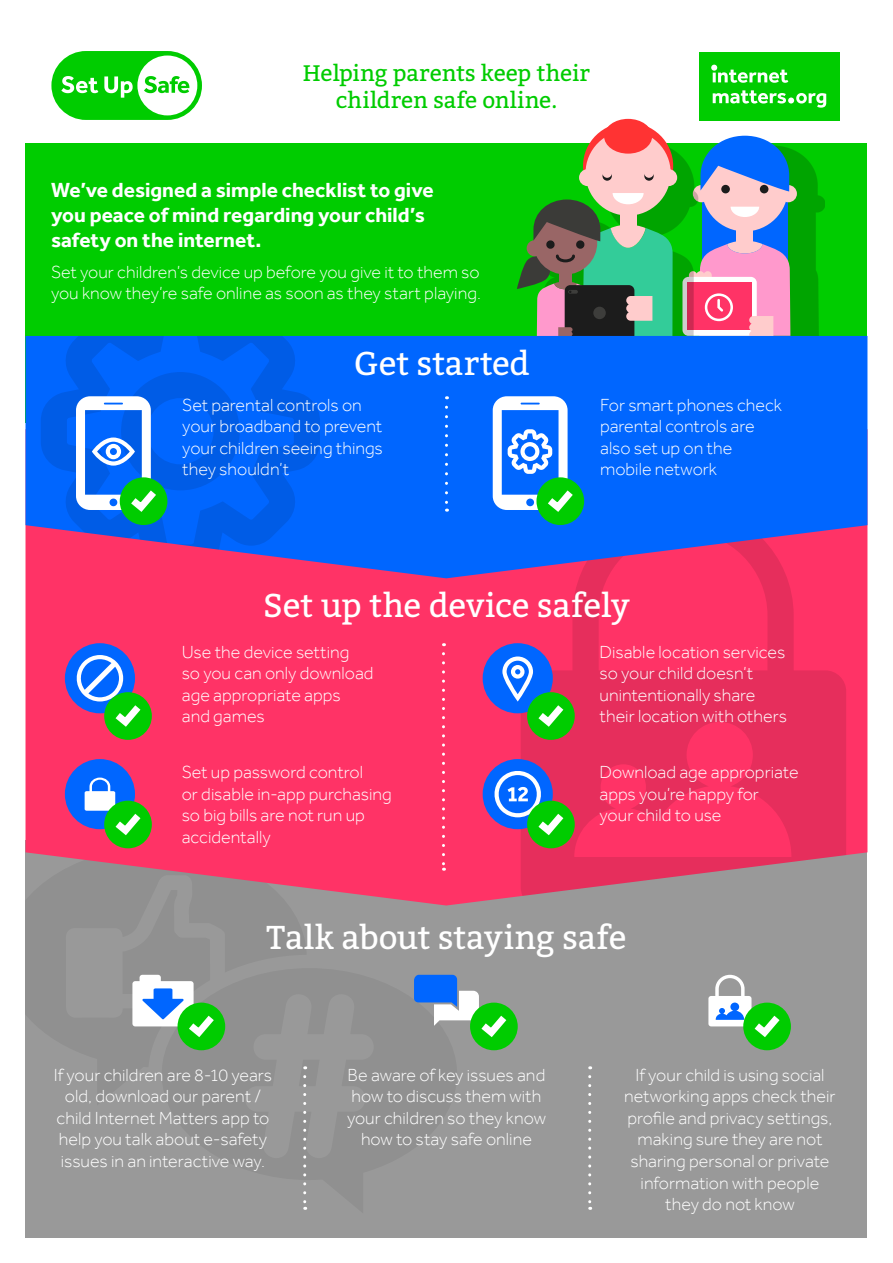
<style>
.page{position:relative;width:893px;height:1263px;background:#fff}
.page>*{position:absolute;margin:0;border:0;box-sizing:border-box;transform-origin:0 0}
.t1{font:33px "Bitter";letter-spacing:-.01em;color:#fff}
.t2{font:22.5px/27px "Bitter";letter-spacing:-.005em;color:#0c0;text-align:center}
.t3{font:700 21px/25.2px "Effra";color:#fff}
.t4{font:300 18px/21.6px "Effra";color:#fff}
</style>
<div class="page">
<div style="left:26px;top:143px;width:841px;height:280px;background:#0c0"></div>
<div style="left:26px;top:840px;width:841px;height:397px;background:#999"></div>
<svg style="left:26px;top:578px;width:841px;height:327px;background:#f73a69"></svg>
<svg style="left:521px;top:578px;width:325px;height:327px;background:#e83a66"></svg>
<div style="left:710px;top:146px;width:115px;height:203px;background:#000;opacity:.2"></div>
<div style="left:702px;top:178px;width:85px;height:107px;background:#06f"></div>
<div style="left:693px;top:185px;width:17px;height:17px;background:#fcc;border-radius:50%"></div>
<div style="left:780px;top:185px;width:17px;height:17px;background:#fcc;border-radius:50%"></div>
<div style="left:702px;top:145px;width:86px;height:86px;background:#fcc;border-radius:50%"></div>
<div style="left:737px;top:217px;width:16px;height:32px;background:#fcc"></div>
<svg style="left:700px;top:136px;width:89px;height:55px"></svg>
<svg style="left:731px;top:207px;width:28px;height:10px"></svg>
<div style="left:721px;top:185px;width:9px;height:8px;background:#1c1c1c;border-radius:50%"></div>
<div style="left:760px;top:185px;width:8px;height:8px;background:#1c1c1c;border-radius:50%"></div>
<div style="left:699px;top:52px;width:141px;height:69px;background:#0c0"></div>
<svg style="left:711px;top:65px;width:115px;height:43px"></svg>
<div style="left:538px;top:140px;width:160px;height:222px;background:#000;opacity:.2"></div>
<div style="left:583px;top:122px;width:90px;height:87px;background:#f33;border-radius:50%"></div>
<div style="left:660px;top:169px;width:17px;height:17px;background:#fcc;border-radius:50%"></div>
<div style="left:579px;top:169px;width:17px;height:17px;background:#fcc;border-radius:50%"></div>
<div style="left:585px;top:130px;width:86px;height:86px;background:#fcc;border-radius:50%"></div>
<svg style="left:602px;top:171px;width:10px;height:10px"></svg>
<div style="left:602px;top:168px;width:10px;height:10px;background:#fcc;border-radius:50%"></div>
<svg style="left:644px;top:171px;width:10px;height:10px"></svg>
<div style="left:644px;top:168px;width:10px;height:10px;background:#fcc;border-radius:50%"></div>
<div style="left:604px;top:119px;width:48px;height:35px;background:#f33;border-radius:50%"></div>
<svg style="left:517px;top:193px;width:156px;height:143px"></svg>
<div style="left:51px;top:51px;width:151px;height:69px;background:#0c0;border-radius:34px"></div>
<div style="left:137px;top:56px;width:60px;height:59px;background:#fff;border-radius:50%"></div>
<svg style="left:144px;top:76px;width:45px;height:17px"></svg>
<svg style="left:61px;top:76px;width:37px;height:17px"></svg>
<svg style="left:104px;top:76px;width:29px;height:22px"></svg>
<svg style="left:26px;top:336px;width:841px;height:242px;background:#1d5fec"></svg>
<svg style="left:41px;top:336px;width:279px;height:234px;background:#2b59db"></svg>
<div style="left:120px;top:477px;width:47px;height:48px;background:#0c0;border-radius:50%"></div>
<svg style="left:76px;top:372px;width:164px;height:145px;background:#267fe6"></svg>
<div style="left:536px;top:477px;width:48px;height:48px;background:#0c0;border-radius:50%"></div>
<svg style="left:493px;top:396px;width:87px;height:121px"></svg>
<svg style="left:445px;top:407px;width:3px;height:105px"></svg>
<div style="left:483px;top:643px;width:70px;height:70px;background:#06f;border-radius:50%"></div>
<div style="left:65px;top:643px;width:70px;height:70px;background:#06f;border-radius:50%"></div>
<svg style="left:442px;top:654px;width:3px;height:217px"></svg>
<div style="left:104px;top:692px;width:48px;height:48px;background:#0c0;border-radius:50%"></div>
<svg style="left:74px;top:655px;width:73px;height:76px"></svg>
<div style="left:65px;top:759px;width:70px;height:70px;background:#06f;border-radius:50%"></div>
<div style="left:104px;top:801px;width:48px;height:47px;background:#0c0;border-radius:50%"></div>
<svg style="left:85px;top:777px;width:62px;height:63px"></svg>
<div style="left:527px;top:692px;width:48px;height:48px;background:#0c0;border-radius:50%"></div>
<svg style="left:502px;top:656px;width:68px;height:75px"></svg>
<div style="left:483px;top:759px;width:70px;height:70px;background:#06f;border-radius:50%"></div>
<div style="left:527px;top:801px;width:48px;height:47px;background:#0c0;border-radius:50%"></div>
<svg style="left:492px;top:769px;width:78px;height:71px"></svg>
<svg style="left:303px;top:1066px;width:5px;height:144px"></svg>
<svg style="left:588px;top:1076px;width:3px;height:134px"></svg>
<div style="left:178px;top:1002px;width:47px;height:48px;background:#0c0;border-radius:50%"></div>
<svg style="left:123px;top:890px;width:98px;height:152px"></svg>
<div style="left:470px;top:1002px;width:48px;height:48px;background:#0c0;border-radius:50%"></div>
<svg style="left:414px;top:975px;width:99px;height:67px"></svg>
<div style="left:743px;top:1002px;width:48px;height:48px;background:#0c0;border-radius:50%"></div>
<svg style="left:708px;top:975px;width:79px;height:67px"></svg>
<svg style="left:689px;top:241px;width:101px;height:98px;background:#dd89af"></svg>
<p class="t2" style="left:303px;top:59px;width:289px">Helping parents keep their children safe online.</p>
<p class="t3" style="left:51px;top:177px;width:384px">We’ve designed a simple checklist to give you peace of mind regarding your child’s safety on the internet.</p>
<p class="t4" style="left:51px;top:261px;width:431px">Set your children’s device up before you give it to them so you know they’re safe online as soon as they start playing.</p>
<p class="t1" style="left:354px;top:339px;width:178px">Get started</p>
<p class="t4" style="left:182px;top:394px;width:202px">Set parental controls on your broadband to prevent your children seeing things they shouldn’t</p>
<p class="t4" style="left:600px;top:394px;width:184px">For smart phones check parental controls are also set up on the mobile network</p>
<p class="t1" style="left:263px;top:582px;width:368px">Set up the device safely</p>
<p class="t4" style="left:182px;top:641px;width:193px">Use the device setting<br>so you can only download age appropriate apps<br>and games</p>
<p class="t4" style="left:182px;top:761px;width:211px">Set up password control<br>or disable in-app purchasing so big bills are not run up accidentally</p>
<p class="t4" style="left:600px;top:641px;width:189px">Disable location services so your child doesn’t unintentionally share their location with others</p>
<p class="t4" style="left:600px;top:761px;width:201px">Download age appropriate apps you’re happy for<br>your child to use</p>
<p class="t1" style="left:266px;top:914px;width:362px">Talk about staying safe</p>
<p class="t4" style="left:54px;top:1064px;width:220px;text-align:center">If your children are 8-10 years old, download our parent / child Internet Matters app to help you talk about e-safety issues in an interactive way.</p>
<p class="t4" style="left:347px;top:1064px;width:200px;text-align:center">Be aware of key issues and how to discuss them with your children so they know how to stay safe online</p>
<p class="t4" style="left:624px;top:1064px;width:213px;text-align:center">If your child is using social networking apps check their profile and privacy settings, making sure they are not sharing personal or private information with people they do not know</p>
</div>
